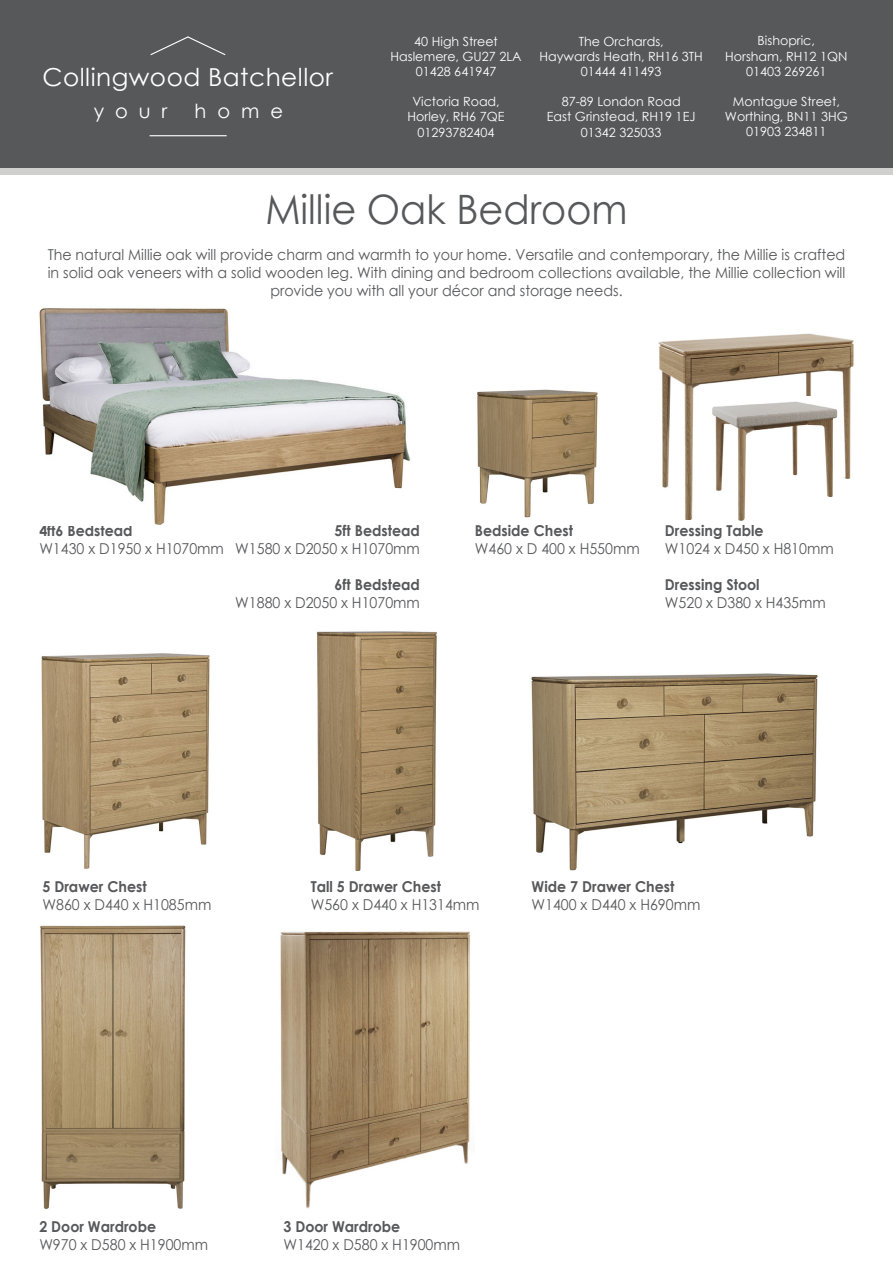
<style>
.page{position:relative;width:893px;height:1263px;background:#fff}
.page>*{position:absolute;margin:0;border:0;box-sizing:border-box;transform-origin:0 0}
.t1{font:40.5px "Century Gothic";color:#57585a;scale:.95 1}
.t2{font:24.75px "Century Gothic";letter-spacing:.02em;color:#fff}
.t3{font:19.5px "Century Gothic";letter-spacing:.56em;color:#fff}
.t4{font:15px/18px "Century Gothic";color:#57585a;text-align:center;scale:.95 1}
.t5{font:700 15px "Century Gothic";color:#57585a;scale:.95 1}
.t6{font:12.6px "Century Gothic";color:#fff}
</style>
<div class="page">
<div style="left:0;top:0;width:893px;height:174px;background:#57585a"></div>
<svg style="left:150px;top:36px;width:76px;height:20px"></svg>
<hr style="left:150px;top:135px;width:77px;height:1px;background:#fff">
<div style="left:0;top:168px;width:893px;height:7px;background:#d0d0ce"></div>
<img style="left:39px;top:308px;width:371px;height:217px">
<img style="left:477px;top:389px;width:121px;height:129px">
<img style="left:658px;top:333px;width:196px;height:186px">
<img style="left:704px;top:397px;width:139px;height:124px">
<img style="left:41px;top:653px;width:169px;height:216px">
<img style="left:317px;top:631px;width:120px;height:240px">
<img style="left:531px;top:673px;width:287px;height:198px">
<img style="left:40px;top:925px;width:146px;height:284px">
<img style="left:280px;top:931px;width:190px;height:278px">
<p class="t2" style="left:43px;top:60px;width:292px">Collingwood Batchellor</p>
<p class="t3" style="left:94px;top:97px;width:75px">your</p>
<p class="t3" style="left:195px;top:97px;width:90px">home</p>
<p class="t6" style="left:414px;top:32px;width:85px">40 High Street</p>
<p class="t6" style="left:390px;top:47px;width:133px">Haslemere, GU27 2LA</p>
<p class="t6" style="left:416px;top:63px;width:82px">01428 641947</p>
<p class="t6" style="left:412px;top:93px;width:89px">Victoria Road,</p>
<p class="t6" style="left:408px;top:108px;width:98px">Horley, RH6 7QE</p>
<p class="t6" style="left:417px;top:123px;width:79px">01293782404</p>
<p class="t6" style="left:579px;top:32px;width:87px">The Orchards,</p>
<p class="t6" style="left:539px;top:47px;width:165px">Haywards Heath, RH16 3TH</p>
<p class="t6" style="left:581px;top:63px;width:82px">01444 411493</p>
<p class="t6" style="left:562px;top:93px;width:121px">87-89 London Road</p>
<p class="t6" style="left:547px;top:108px;width:150px">East Grinstead, RH19 1EJ</p>
<p class="t6" style="left:581px;top:123px;width:82px">01342 325033</p>
<p class="t6" style="left:758px;top:32px;width:59px">Bishopric,</p>
<p class="t6" style="left:725px;top:47px;width:124px">Horsham, RH12 1QN</p>
<p class="t6" style="left:746px;top:62px;width:82px">01403 269261</p>
<p class="t6" style="left:733px;top:93px;width:109px">Montague Street,</p>
<p class="t6" style="left:725px;top:108px;width:124px">Worthing, BN11 3HG</p>
<p class="t6" style="left:746px;top:123px;width:82px">01903 234811</p>
<p class="t1" style="left:265px;top:181px;width:383px">Millie Oak Bedroom</p>
<p class="t4" style="left:48px;top:245px;width:841px">The natural Millie oak will provide charm and warmth to your home. Versatile and contemporary, the Millie is crafted in solid oak veneers with a solid wooden leg. With dining and bedroom collections available, the Millie collection will provide you with all your décor and storage needs.</p>
<p class="t5" style="left:39px;top:520px;width:100px">4ft6 Bedstead</p>
<p class="t4" style="left:39px;top:540px;width:196px">W1430 x D1950 x H1070mm</p>
<p class="t5" style="left:335px;top:520px;width:91px">5ft Bedstead</p>
<p class="t4" style="left:235px;top:540px;width:196px">W1580 x D2050 x H1070mm</p>
<p class="t5" style="left:335px;top:574px;width:91px">6ft Bedstead</p>
<p class="t4" style="left:235px;top:594px;width:196px">W1880 x D2050 x H1070mm</p>
<p class="t5" style="left:475px;top:520px;width:105px">Bedside Chest</p>
<p class="t4" style="left:475px;top:540px;width:175px">W460 x D 400 x H550mm</p>
<p class="t5" style="left:665px;top:520px;width:105px">Dressing Table</p>
<p class="t4" style="left:665px;top:540px;width:179px">W1024 x D450 x H810mm</p>
<p class="t5" style="left:665px;top:574px;width:101px">Dressing Stool</p>
<p class="t4" style="left:665px;top:594px;width:171px">W520 x D380 x H435mm</p>
<p class="t5" style="left:43px;top:875px;width:111px">5 Drawer Chest</p>
<p class="t4" style="left:43px;top:895px;width:179px">W860 x D440 x H1085mm</p>
<p class="t5" style="left:311px;top:875px;width:139px">Tall 5 Drawer Chest</p>
<p class="t4" style="left:311px;top:895px;width:179px">W560 x D440 x H1314mm</p>
<p class="t5" style="left:531px;top:875px;width:152px">Wide 7 Drawer Chest</p>
<p class="t4" style="left:531px;top:895px;width:179px">W1400 x D440 x H690mm</p>
<p class="t5" style="left:39px;top:1215px;width:125px">2 Door Wardrobe</p>
<p class="t4" style="left:39px;top:1235px;width:179px">W970 x D580 x H1900mm</p>
<p class="t5" style="left:283px;top:1215px;width:125px">3 Door Wardrobe</p>
<p class="t4" style="left:283px;top:1235px;width:188px">W1420 x D580 x H1900mm</p>
</div>
